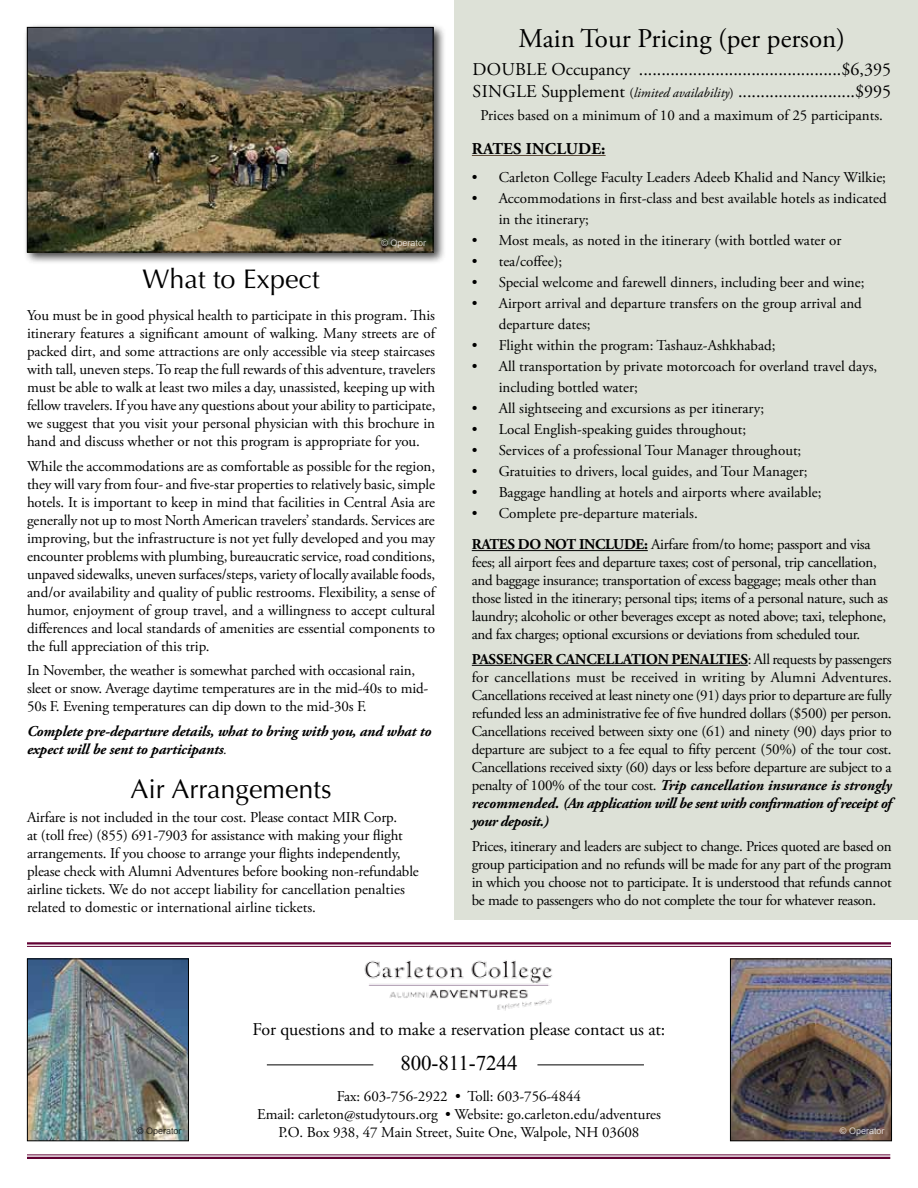
<style>
.page{position:relative;width:918px;height:1188px;background:#fff}
.page>*{position:absolute;margin:0;border:0;box-sizing:border-box;transform-origin:0 0}
.t1{font:27px "Optima";color:#000}
.t2{font:27px "Adobe Garamond Pro";color:#000}
.t3{font:21px "Times New Roman";letter-spacing:-.005em;color:#000}
.t4{font:18px/21.6px "Adobe Garamond Pro";letter-spacing:-.005em;color:#000;text-align:right}
.t5{font:700 16.5px "Adobe Garamond Pro";letter-spacing:.015em;color:#000}
.t6{font:15px/18px "Adobe Garamond Pro";letter-spacing:-.005em;color:#000}
.t7{font:italic 700 15px/18px "Adobe Garamond Pro";letter-spacing:-.01em;color:#000}
.t8{font:9px "Arial";color:#fff}
.t9{font:9px "Arial";color:#000}
.s1{font-weight:400}
.s2{font-size:13.5px}
.s3{font-style:italic;font-size:13.5px}
.s4{font-weight:700}
.s5{font-weight:700;font-style:italic}
</style>
<div class="page">
<div style="left:454px;top:0;width:464px;height:919px;background:#dde1d7"></div>
<hr style="left:472px;top:155px;width:134px;height:1px;background:#5f4d3b">
<hr style="left:472px;top:550px;width:176px;height:1px;background:#000">
<hr style="left:472px;top:665px;width:276px;height:1px;background:#000">
<hr style="left:27px;top:942px;width:864px;height:3px;background:#610033">
<hr style="left:27px;top:946px;width:864px;height:1px;background:#610033">
<hr style="left:27px;top:1157px;width:863px;height:2px;background:#610033">
<hr style="left:27px;top:1155px;width:863px;height:1px;background:#610033">
<hr style="left:267px;top:1065px;width:106px;height:1px;background:#000">
<hr style="left:537px;top:1065px;width:107px;height:1px;background:#000">
<img style="left:364px;top:960px;width:189px;height:51px">
<div style="left:23px;top:23px;width:423px;height:242px;background:#000;opacity:.75"></div>
<img style="left:29px;top:29px;width:403px;height:221px">
<div style="left:27px;top:27px;width:407px;height:225px;border:1px solid #000"></div>
<img style="left:29px;top:960px;width:158px;height:179px">
<div style="left:27px;top:958px;width:162px;height:183px;border:1px solid #000"></div>
<img style="left:732px;top:960px;width:158px;height:179px">
<div style="left:730px;top:958px;width:162px;height:183px;border:1px solid #000"></div>
<p class="t8" style="left:382px;top:237px;width:46px">© Operator</p>
<h1 class="t1" style="left:143px;top:264px;width:179px">What to Expect</h1>
<p class="t6" style="left:27px;top:307px;width:410px;text-align:justify">You must be in good physical health to participate in this program. This itinerary features a significant amount of walking. Many streets are of packed dirt, and some attractions are only accessible via steep staircases with tall, uneven steps. To reap the full rewards of this adventure, travelers must be able to walk at least two miles a day, unassisted, keeping up with fellow travelers. If you have any questions about your ability to participate, we suggest that you visit your personal physician with this brochure in hand and discuss whether or not this program is appropriate for you.</p>
<p class="t6" style="left:27px;top:457px;width:410px;text-align:justify">While the accommodations are as comfortable as possible for the region, they will vary from four- and five-star properties to relatively basic, simple hotels. It is important to keep in mind that facilities in Central Asia are generally not up to most North American travelers’ standards. Services are improving, but the infrastructure is not yet fully developed and you may encounter problems with plumbing, bureaucratic service, road conditions, unpaved sidewalks, uneven surfaces/steps, variety of locally available foods, and/or availability and quality of public restrooms. Flexibility, a sense of humor, enjoyment of group travel, and a willingness to accept cultural differences and local standards of amenities are essential components to the full appreciation of this trip.</p>
<p class="t6" style="left:27px;top:662px;width:403px">In November, the weather is somewhat parched with occasional rain, sleet or snow. Average daytime temperatures are in the mid-40s to mid-<br>50s F. Evening temperatures can dip down to the mid-30s F.</p>
<p class="t7" style="left:27px;top:723px;width:406px">Complete pre-departure details, what to bring with you, and what to expect will be sent to participants<span class="s1">.</span></p>
<h1 class="t1" style="left:130px;top:773px;width:203px">Air Arrangements</h1>
<p class="t6" style="left:27px;top:809px;width:393px">Airfare is not included in the tour cost. Please contact MIR Corp.<br>at (toll free) (855) 691-7903 for assistance with making your flight arrangements. If you choose to arrange your flights independently, please check with Alumni Adventures before booking non-refundable airline tickets. We do not accept liability for cancellation penalties related to domestic or international airline tickets.</p>
<h1 class="t2" style="left:519px;top:22px;width:328px">Main Tour Pricing (per person)</h1>
<p class="t4" style="left:473px;top:59px;width:28px">Double</p>
<p class="t4" style="left:473px;top:59px;width:420px">Occupancy .............................................$6,395<br>SINGLE Supplement <span class="s2">(</span><span class="s3">limited availability</span><span class="s2">)</span> ..........................$995</p>
<p class="t6" style="left:480px;top:107px;width:404px">Prices based on a minimum of 10 and a maximum of 25 participants.</p>
<p class="t5" style="left:472px;top:139px;width:65px">RATES INC</p>
<p class="t5" style="left:556px;top:139px;width:22px">LUDE</p>
<p class="t5" style="left:601px;top:139px;width:6px">:</p>
<p class="t6" style="left:472px;top:168px;width:416px">• Carleton College Faculty Leaders Adeeb Khalid and Nancy Wilkie;</p>
<p class="t6" style="left:499px;top:188px;width:389px;line-height:21px;text-indent:-27px">• Accommodations in first-class and best available hotels as indicated in the itinerary;</p>
<p class="t6" style="left:472px;top:231px;width:371px">• Most meals, as noted in the itinerary (with bottled water or</p>
<p class="t6" style="left:472px;top:252px;width:92px">• tea/coffee);</p>
<p class="t6" style="left:472px;top:273px;width:394px">• Special welcome and farewell dinners, including beer and wine;</p>
<p class="t6" style="left:499px;top:293px;width:365px;line-height:21px;text-indent:-27px">• Airport arrival and departure transfers on the group arrival and departure dates;</p>
<p class="t6" style="left:472px;top:336px;width:305px">• Flight within the program: Tashauz-Ashkhabad;</p>
<p class="t6" style="left:499px;top:356px;width:380px;line-height:21px;text-indent:-27px">• All transportation by private motorcoach for overland travel days, including bottled water;</p>
<p class="t6" style="left:472px;top:399px;width:294px">• All sightseeing and excursions as per itinerary;</p>
<p class="t6" style="left:472px;top:420px;width:276px">• Local English-speaking guides throughout;</p>
<p class="t6" style="left:472px;top:441px;width:331px">• Services of a professional Tour Manager throughout;</p>
<p class="t6" style="left:472px;top:462px;width:337px">• Gratuities to drivers, local guides, and Tour Manager;</p>
<p class="t6" style="left:472px;top:483px;width:351px">• Baggage handling at hotels and airports where available;</p>
<p class="t6" style="left:472px;top:498px;width:400px;line-height:31.5px">• Complete pre-departure materials.<br><span class="s4">RATES DO NOT INCLUDE:</span> Airfare from/to home; passport and visa</p>
<p class="t6" style="left:472px;top:554px;width:418px">fees; all airport fees and departure taxes; cost of personal, trip cancellation, and baggage insurance; transportation of excess baggage; meals other than those listed in the itinerary; personal tips; items of a personal nature, such as laundry; alcoholic or other beverages except as noted above; taxi, telephone, and fax charges; optional excursions or deviations from scheduled tour.</p>
<p class="t6" style="left:472px;top:651px;width:422px;text-align:justify"><span class="s4">PASSENGER CANCELLATION PENALTIES</span>: All requests by passengers for cancellations must be received in writing by Alumni Adventures.<br>Cancellations received at least ninety one (91) days prior to departure are fully refunded less an administrative fee of five hundred dollars ($500) per person.<br>Cancellations received between sixty one (61) and ninety (90) days prior to departure are subject to a fee equal to fifty percent (50%) of the tour cost.<br>Cancellations received sixty (60) days or less before departure are subject to a penalty of 100% of the tour cost. <span class="s5">Trip cancellation insurance is strongly recommended. (An application will be sent with confirmation of receipt of your deposit.)</span></p>
<p class="t6" style="left:472px;top:837px;width:422px;text-align:justify">Prices, itinerary and leaders are subject to change. Prices quoted are based on group participation and no refunds will be made for any part of the program in which you choose not to participate. It is understood that refunds cannot be made to passengers who do not complete the tour for whatever reason.</p>
<p class="t4" style="left:253px;top:1019px;width:414px">For questions and to make a reservation please contact us at:</p>
<h2 class="t3" style="left:400px;top:1049px;width:119px">800-811-7244</h2>
<p class="t6" style="left:257px;top:1088px;width:405px;text-align:center">Fax: 603-756-2922 • Toll: 603-756-4844<br>Email: carleton@studytours.org • Website: go.carleton.edu/adventures<br>P.O. Box 938, 47 Main Street, Suite One, Walpole, NH 03608</p>
<p class="t9" style="left:137px;top:1125px;width:46px">© Operator</p>
<p class="t8" style="left:840px;top:1125px;width:46px">© Operator</p>
</div>
